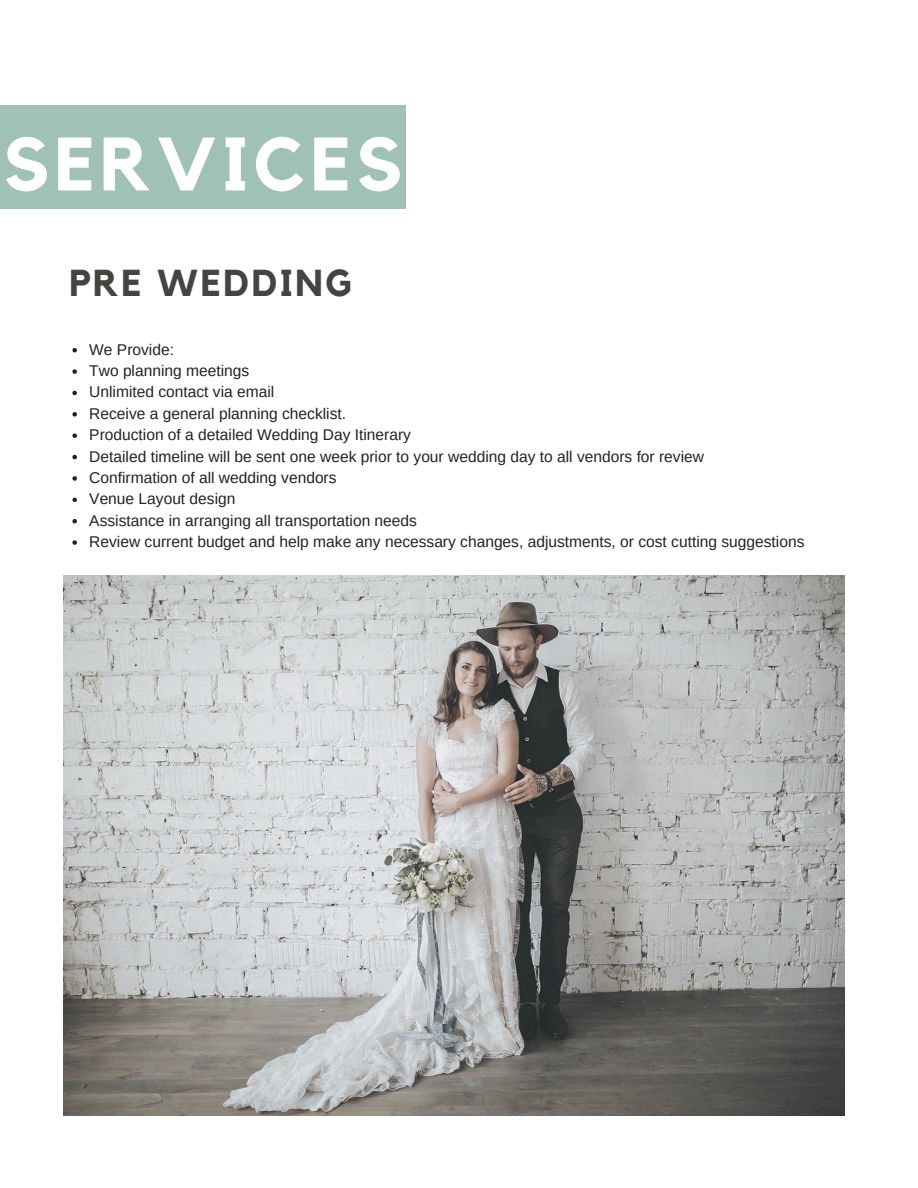
<style>
.page{position:relative;width:918px;height:1188px;background:#fff}
.page>*{position:absolute;margin:0;border:0;box-sizing:border-box;transform-origin:0 0}
.t1{font:700 74.7px "Kollektif";letter-spacing:.07em;color:#fff}
.t2{font:700 37.35px "Kollektif";letter-spacing:.07em;color:#444440}
.t3{font:15.6px "Arimo";color:#222}
</style>
<div class="page">
<div style="left:0;top:105px;width:406px;height:104px;background:#a0c1b8"></div>
<img style="left:64px;top:575px;width:780px;height:540px">
<svg style="left:72px;top:348px;width:5px;height:4px"></svg>
<svg style="left:72px;top:369px;width:5px;height:5px"></svg>
<svg style="left:72px;top:391px;width:5px;height:4px"></svg>
<svg style="left:72px;top:412px;width:5px;height:5px"></svg>
<svg style="left:72px;top:433px;width:5px;height:5px"></svg>
<svg style="left:72px;top:455px;width:5px;height:4px"></svg>
<svg style="left:72px;top:476px;width:5px;height:5px"></svg>
<svg style="left:72px;top:498px;width:5px;height:4px"></svg>
<svg style="left:72px;top:519px;width:5px;height:4px"></svg>
<svg style="left:72px;top:540px;width:5px;height:5px"></svg>
<p class="t1" style="left:3px;top:130px;width:400px">SERVICES</p>
<p class="t2" style="left:69px;top:266px;width:284px">PRE WEDDING</p>
<p class="t3" style="left:89px;top:341px;width:86px">We Provide:</p>
<p class="t3" style="left:89px;top:362px;width:161px">Two planning meetings</p>
<p class="t3" style="left:89px;top:383px;width:187px">Unlimited contact via email</p>
<p class="t3" style="left:89px;top:405px;width:258px">Receive a general planning checklist.</p>
<p class="t3" style="left:89px;top:426px;width:323px">Production of a detailed Wedding Day Itinerary</p>
<p class="t3" style="left:89px;top:447px;width:616px">Detailed timeline will be sent one week prior to your wedding day to all vendors for review</p>
<p class="t3" style="left:89px;top:469px;width:249px">Confirmation of all wedding vendors</p>
<p class="t3" style="left:89px;top:490px;width:148px">Venue Layout design</p>
<p class="t3" style="left:89px;top:512px;width:329px">Assistance in arranging all transportation needs</p>
<p class="t3" style="left:89px;top:533px;width:717px">Review current budget and help make any necessary changes, adjustments, or cost cutting suggestions</p>
</div>
